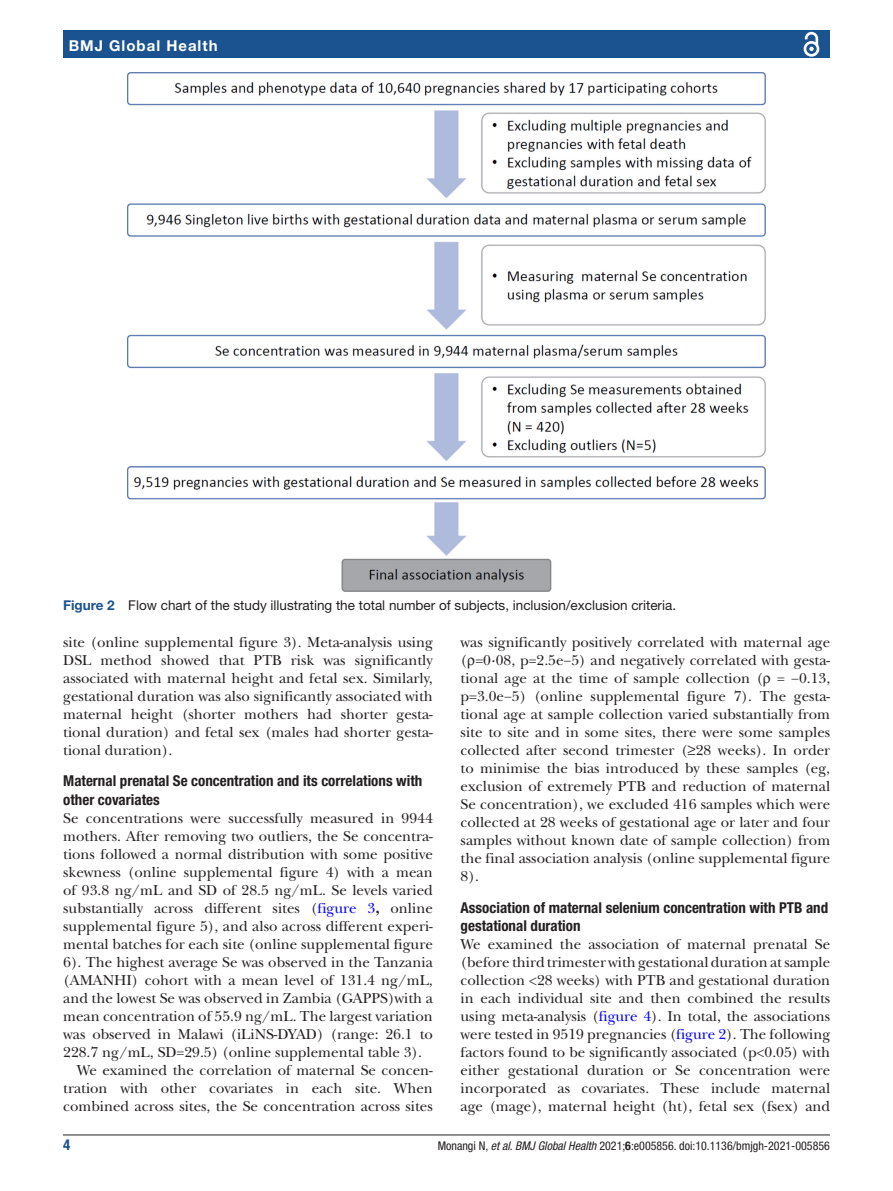
<style>
.page{position:relative;width:893px;height:1191px;background:#fff}
.page>*{position:absolute;margin:0;border:0;box-sizing:border-box;transform-origin:0 0}
.t1{font:15px/18px "New Baskerville";color:#231f20;text-align:justify}
.t2{font:700 condensed 15px/18px "Helvetica Neue LT Std";color:#231f20}
.t3{font:700 15px "Helvetica Neue LT Std";letter-spacing:.065em;color:#fff}
.t4{font:700 condensed 15px "Helvetica Neue LT Std";color:#1b5391}
.t5{font:13.5px "Helvetica Neue LT Std";color:#231f20}
.t6{font:condensed 12px "Helvetica Neue LT Std";color:#231f20}
.s1{font-weight:700;color:#1b5391}
.s2{color:#00f}
.s3{font-weight:700}
.s4{font-style:italic}
</style>
<div class="page">
<hr style="left:63px;top:1134px;width:767px;height:1px;background:#231f20">
<div style="left:63px;top:31px;width:767px;height:27px;background:#1b5391"></div>
<svg style="left:803px;top:31px;width:17px;height:26px"></svg>
<img style="left:128px;top:73px;width:637px;height:519px">
<p class="t3" style="left:69px;top:36px;width:150px">BMJ Global Health</p>
<p class="t5" style="left:63px;top:597px;width:615px"><span class="s1">Figure 2</span> Flow chart of the study illustrating the total number of subjects, inclusion/exclusion criteria.</p>
<p class="t1" style="left:63px;top:633px;width:371px">site (online supplemental figure 3). Meta-analysis using DSL method showed that PTB risk was significantly associated with maternal height and fetal sex. Similarly, gestational duration was also significantly associated with maternal height (shorter mothers had shorter gesta&shy;tional duration) and fetal sex (males had shorter gesta&shy;tional duration).</p>
<p class="t2" style="left:63px;top:772px;width:361px">Maternal prenatal Se concentration and its correlations with other covariates</p>
<p class="t1" style="left:63px;top:808px;width:371px">Se concentrations were successfully measured in 9944</p>
<p class="t1" style="left:63px;top:826px;width:371px">mothers. After removing two outliers, the Se concentra-</p>
<p class="t1" style="left:63px;top:844px;width:371px">tions followed a normal distribution with some positive</p>
<p class="t1" style="left:63px;top:862px;width:371px">skewness (online supplemental figure 4) with a mean</p>
<p class="t1" style="left:63px;top:880px;width:371px">of 93.8 ng/mL and SD of 28.5 ng/mL. Se levels varied</p>
<p class="t1" style="left:63px;top:898px;width:371px">substantially across different sites (<span class="s2">figure 3</span><span class="s3">,</span> online</p>
<p class="t1" style="left:63px;top:916px;width:371px">supplemental figure 5), and also across different experi-</p>
<p class="t1" style="left:63px;top:934px;width:371px">mental batches for each site (online supplemental figure</p>
<p class="t1" style="left:63px;top:952px;width:371px">6). The highest average Se was observed in the Tanzania</p>
<p class="t1" style="left:63px;top:970px;width:371px">(AMANHI) cohort with a mean level of 131.4 ng/mL,</p>
<p class="t1" style="left:63px;top:988px;width:371px">and the lowest Se was observed in Zambia (GAPPS)with a</p>
<p class="t1" style="left:63px;top:1006px;width:371px">mean concentration of 55.9 ng/mL. The largest variation</p>
<p class="t1" style="left:63px;top:1024px;width:371px">was observed in Malawi (iLiNS-DYAD) (range: 26.1 to</p>
<p class="t1" style="left:63px;top:1042px;width:360px">228.7 ng/mL, SD=29.5) (online supplemental table 3).</p>
<p class="t1" style="left:77px;top:1060px;width:358px">We examined the correlation of maternal Se concen-</p>
<p class="t1" style="left:63px;top:1078px;width:371px">tration with other covariates in each site. When</p>
<p class="t1" style="left:63px;top:1096px;width:371px">combined across sites, the Se concentration across sites</p>
<p class="t1" style="left:461px;top:633px;width:371px">was significantly positively correlated with maternal age ( =0·08, p=2.5e−5) and negatively correlated with gesta&shy;tional age at the time of sample collection ( = −0.13, p=3.0e−5) (online supplemental figure 7). The gesta&shy;tional age at sample collection varied substantially from site to site and in some sites, there were some samples collected after second trimester (≥28 weeks). In order to minimise the bias introduced by these samples (eg, exclusion of extremely PTB and reduction of maternal Se concentration), we excluded 416 samples which were collected at 28 weeks of gestational age or later and four samples without known date of sample collection) from the final association analysis (online supplemental figure 8).</p>
<p class="t2" style="left:461px;top:898px;width:369px">Association of maternal selenium concentration with PTB and gestational duration</p>
<p class="t1" style="left:461px;top:934px;width:371px">We examined the association of maternal prenatal Se (before third trimester with gestational duration at sample collection &lt;28 weeks) with PTB and gestational duration in each individual site and then combined the results using meta-analysis (<span class="s2">figure 4</span>). In total, the associations were tested in 9519 pregnancies (<span class="s2">figure 2</span>). The following factors found to be significantly associated (p&lt;0.05) with either gestational duration or Se concentration were incorporated as covariates. These include maternal age (mage), maternal height (ht), fetal sex (fsex) and</p>
<p class="t4" style="left:63px;top:1135px;width:9px">4</p>
<p class="t6" style="left:438px;top:1138px;width:394px">Monangi N, <span class="s4">et al</span>. <span class="s4">BMJ Global Health</span> 2021;<span class="s3">6</span>:e005856. doi:10.1136/bmjgh-2021-005856</p>
</div>
